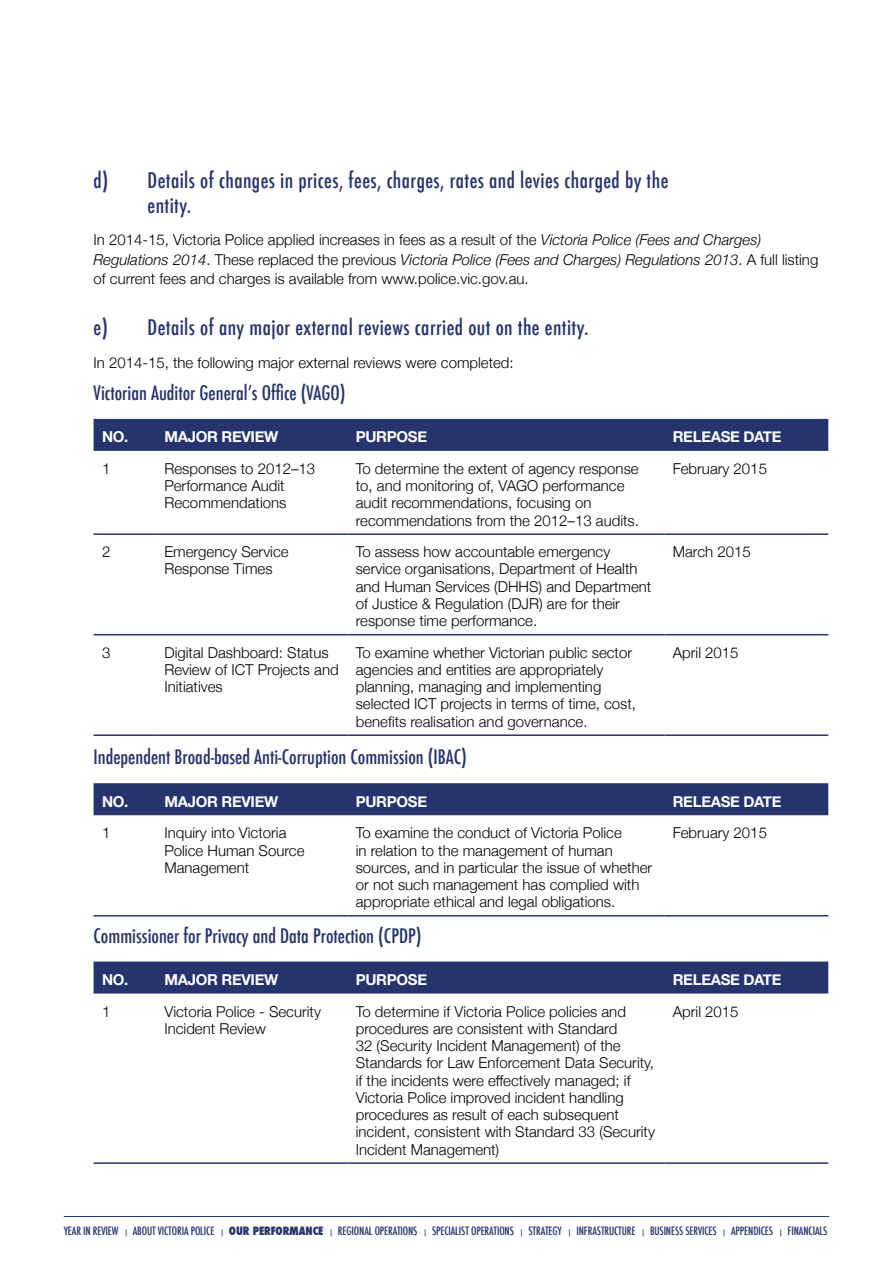
<style>
.page{position:relative;width:893px;height:1263px;background:#fff}
.page>*{position:absolute;margin:0;border:0;box-sizing:border-box;transform-origin:0 0}
.t1{font:500 condensed 21px/25.5px "Futura";letter-spacing:.02em;color:#25346d}
.t2{font:500 condensed 19.5px "Futura";color:#25346d}
.t3{font:300 15px/17.2px "Helvetica Neue";color:#000}
.t4{font:700 15px "Helvetica Neue";letter-spacing:-.02em;color:#fff}
.t5{font:500 condensed 11.25px "Futura";letter-spacing:-.01em;color:#25346d}
.s1{font-style:italic}
.s2{font-size:7.5px}
.s3{font-weight:800}
</style>
<div class="page">
<hr style="left:64px;top:1216px;width:765px;height:1px;background:#25346d">
<div style="left:94px;top:419px;width:734px;height:32px;background:#25346d"></div>
<hr style="left:94px;top:533px;width:62px;height:2px;background:#25346d">
<hr style="left:156px;top:533px;width:191px;height:2px;background:#25346d">
<hr style="left:347px;top:533px;width:317px;height:2px;background:#25346d">
<hr style="left:664px;top:533px;width:164px;height:2px;background:#25346d">
<hr style="left:94px;top:634px;width:62px;height:1px;background:#25346d">
<hr style="left:156px;top:634px;width:191px;height:1px;background:#25346d">
<hr style="left:347px;top:634px;width:317px;height:1px;background:#25346d">
<hr style="left:664px;top:634px;width:164px;height:1px;background:#25346d">
<hr style="left:94px;top:734px;width:62px;height:2px;background:#25346d">
<hr style="left:156px;top:734px;width:191px;height:2px;background:#25346d">
<hr style="left:347px;top:734px;width:317px;height:2px;background:#25346d">
<hr style="left:664px;top:734px;width:164px;height:2px;background:#25346d">
<div style="left:94px;top:783px;width:734px;height:32px;background:#25346d"></div>
<hr style="left:94px;top:915px;width:62px;height:1px;background:#25346d">
<hr style="left:156px;top:915px;width:191px;height:1px;background:#25346d">
<hr style="left:347px;top:915px;width:317px;height:1px;background:#25346d">
<hr style="left:664px;top:915px;width:164px;height:1px;background:#25346d">
<div style="left:94px;top:961px;width:734px;height:32px;background:#25346d"></div>
<hr style="left:94px;top:1162px;width:62px;height:2px;background:#25346d">
<hr style="left:156px;top:1162px;width:191px;height:2px;background:#25346d">
<hr style="left:347px;top:1162px;width:317px;height:2px;background:#25346d">
<hr style="left:664px;top:1162px;width:164px;height:2px;background:#25346d">
<h1 class="t1" style="left:148px;top:167px;width:522px;text-indent:-54px">d) Details of changes in prices, fees, charges, rates and levies charged by the entity.</h1>
<p class="t3" style="left:94px;top:229px;width:726px;line-height:19.5px">In 2014-15, Victoria Police applied increases in fees as a result of the <span class="s1">Victoria Police (Fees and Charges)<br>Regulations 2014</span>. These replaced the previous <span class="s1">Victoria Police (Fees and Charges) Regulations 2013</span>. A full listing of current fees and charges is available from www.police.vic.gov.au.</p>
<h1 class="t1" style="left:94px;top:315px;width:496px">e) Details of any major external reviews carried out on the entity.</h1>
<p class="t3" style="left:94px;top:353px;width:422px">In 2014-15, the following major external reviews were completed:</p>
<h2 class="t2" style="left:94px;top:380px;width:253px">Victorian Auditor General’s Office (VAGO)</h2>
<p class="t4" style="left:102px;top:425px;width:28px">NO.</p>
<p class="t4" style="left:164px;top:425px;width:115px">MAJOR REVIEW</p>
<p class="t4" style="left:356px;top:425px;width:73px">PURPOSE</p>
<p class="t4" style="left:673px;top:425px;width:110px">RELEASE DATE</p>
<p class="t3" style="left:102px;top:459px;width:10px">1</p>
<p class="t3" style="left:164px;top:459px;width:152px">Responses to 2012–13<br>Performance Audit<br>Recommendations</p>
<p class="t3" style="left:356px;top:459px;width:285px">To determine the extent of agency response to, and monitoring of, VAGO performance audit recommendations, focusing on recommendations from the 2012–13 audits.</p>
<p class="t3" style="left:673px;top:459px;width:96px">February 2015</p>
<p class="t3" style="left:102px;top:542px;width:10px">2</p>
<p class="t3" style="left:164px;top:542px;width:126px">Emergency Service<br>Response Times</p>
<p class="t3" style="left:356px;top:542px;width:297px">To assess how accountable emergency service organisations, Department of Health and Human Services (DHHS) and Department of Justice &amp; Regulation (DJR) are for their response time performance.</p>
<p class="t3" style="left:673px;top:542px;width:79px">March 2015</p>
<p class="t3" style="left:102px;top:643px;width:10px">3</p>
<p class="t3" style="left:164px;top:643px;width:176px">Digital Dashboard: Status<br>Review of ICT Projects and<br>Initiatives</p>
<p class="t3" style="left:356px;top:643px;width:282px">To examine whether Victorian public sector agencies and entities are appropriately planning, managing and implementing selected ICT projects in terms of time, cost, benefits realisation and governance.</p>
<p class="t3" style="left:673px;top:643px;width:67px">April 2015</p>
<h2 class="t2" style="left:94px;top:745px;width:375px">Independent Broad-based Anti-Corruption Commission (IBAC)</h2>
<p class="t4" style="left:102px;top:789px;width:28px">NO.</p>
<p class="t4" style="left:164px;top:789px;width:115px">MAJOR REVIEW</p>
<p class="t4" style="left:356px;top:789px;width:73px">PURPOSE</p>
<p class="t4" style="left:673px;top:789px;width:110px">RELEASE DATE</p>
<p class="t3" style="left:102px;top:823px;width:10px">1</p>
<p class="t3" style="left:164px;top:823px;width:142px">Inquiry into Victoria<br>Police Human Source<br>Management</p>
<p class="t3" style="left:356px;top:823px;width:298px">To examine the conduct of Victoria Police<br>in relation to the management of human sources, and in particular the issue of whether or not such management has complied with appropriate ethical and legal obligations.</p>
<p class="t3" style="left:673px;top:823px;width:96px">February 2015</p>
<h2 class="t2" style="left:94px;top:923px;width:330px">Commissioner for Privacy and Data Protection (CPDP)</h2>
<p class="t4" style="left:102px;top:968px;width:28px">NO.</p>
<p class="t4" style="left:164px;top:968px;width:115px">MAJOR REVIEW</p>
<p class="t4" style="left:356px;top:968px;width:73px">PURPOSE</p>
<p class="t4" style="left:673px;top:968px;width:110px">RELEASE DATE</p>
<p class="t3" style="left:102px;top:1001px;width:10px">1</p>
<p class="t3" style="left:164px;top:1001px;width:158px">Victoria Police - Security<br>Incident Review</p>
<p class="t3" style="left:356px;top:1001px;width:301px">To determine if Victoria Police policies and procedures are consistent with Standard<br>32 (Security Incident Management) of the Standards for Law Enforcement Data Security, if the incidents were effectively managed; if Victoria Police improved incident handling procedures as result of each subsequent incident, consistent with Standard 33 (Security Incident Management)</p>
<p class="t3" style="left:673px;top:1001px;width:67px">April 2015</p>
<p class="t5" style="left:64px;top:1223px;width:765px">YEAR IN REVIEW <span class="s2">|</span> ABOUT VICTORIA POLICE <span class="s2">|</span> <span class="s3">OUR PERFORMANCE</span> <span class="s2">|</span> REGIONAL OPERATIONS <span class="s2">|</span> SPECIALIST OPERATIONS <span class="s2">|</span> STRATEGY <span class="s2">|</span> INFRASTRUCTURE <span class="s2">|</span> BUSINESS SERVICES <span class="s2">|</span> APPENDICES <span class="s2">|</span> FINANCIALS</p>
</div>
